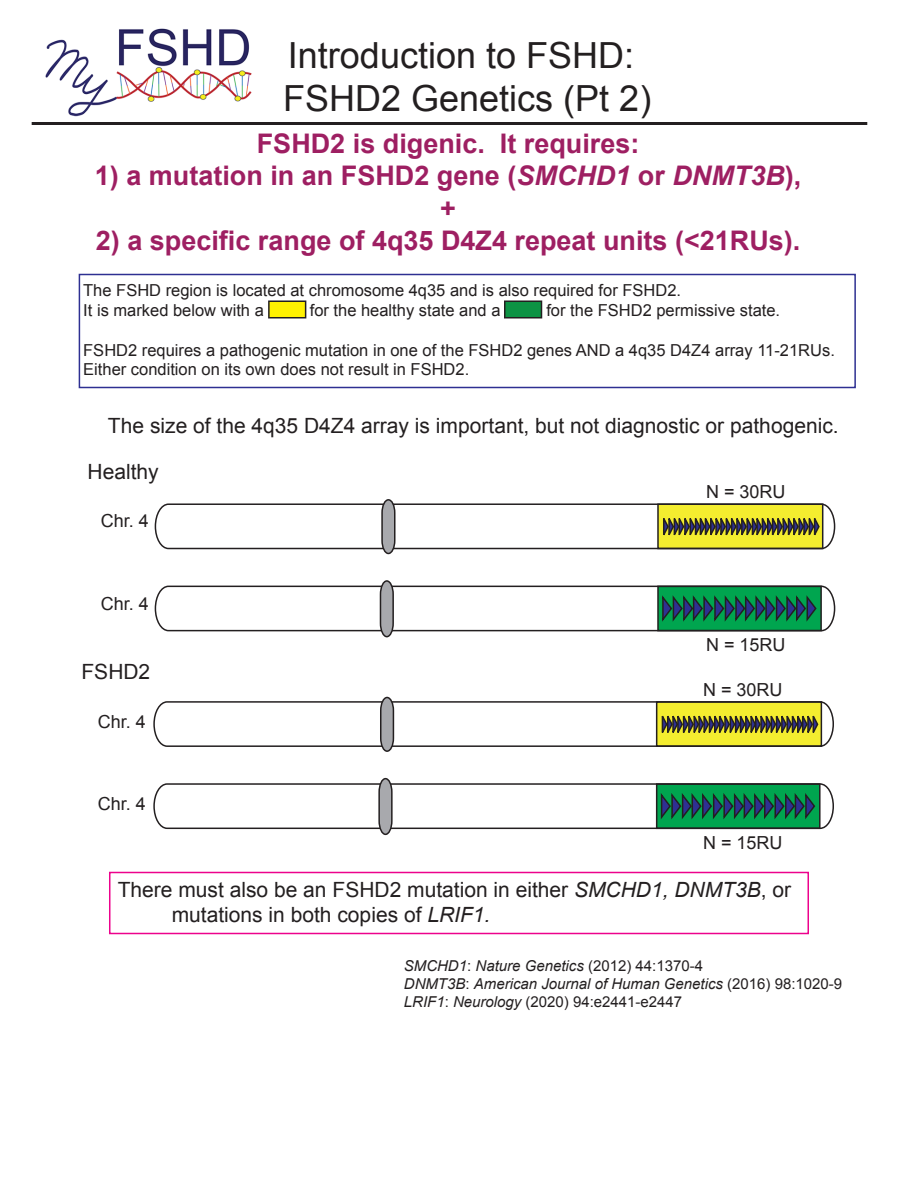
<style>
.page{position:relative;width:918px;height:1188px;background:#fff}
.page>*{position:absolute;margin:0;border:0;box-sizing:border-box;transform-origin:0 0}
.t1{font:36px/43.2px "Arial";color:#231f20}
.t2{font:700 27px/32.4px "Arial";color:#9e1f62;text-align:center}
.t3{font:21px/25.2px "Arial";color:#231f20}
.t4{font:18px "Arial";color:#231f20}
.t5{font:16.5px/19.8px "Arial";color:#231f20}
.t6{font:italic 15px/18px "Arial";color:#231f20}
.s1{font-style:italic}
.s2{font-style:normal}
</style>
<div class="page">
<img style="left:45px;top:28px;width:207px;height:89px">
<hr style="left:32px;top:122px;width:835px;height:3px;background:#231f20">
<div style="left:268px;top:300px;width:38px;height:18px;background:#fff101;border:2px solid #231f20"></div>
<div style="left:504px;top:300px;width:38px;height:18px;background:#0d9344;border:2px solid #231f20"></div>
<svg style="left:154px;top:499px;width:682px;height:56px"></svg>
<svg style="left:154px;top:580px;width:682px;height:58px"></svg>
<div style="left:79px;top:274px;width:777px;height:114px;border:2px solid #2e3092"></div>
<svg style="left:153px;top:696px;width:681px;height:56px"></svg>
<svg style="left:153px;top:777px;width:681px;height:59px"></svg>
<div style="left:109px;top:872px;width:700px;height:62px;border:2px solid #ed028c"></div>
<h1 class="t1" style="left:283px;top:34px;width:370px">Introduction to FSHD:<br>FSHD2 Genetics (Pt 2)</h1>
<h2 class="t2" style="left:257px;top:128px;width:384px">FSHD2 is digenic. It requires:</h2>
<h2 class="t2" style="left:95px;top:160px;width:708px">1) a mutation in an FSHD2 gene (<span class="s1">SMCHD1</span> or <span class="s1">DNMT3B</span>), +</h2>
<h2 class="t2" style="left:96px;top:225px;width:706px">2) a specific range of 4q35 D4Z4 repeat units (&lt;21RUs).</h2>
<p class="t5" style="left:83px;top:281px;width:599px">The FSHD region is located at chromosome 4q35 and is also required for FSHD2.<br>It is marked below with a</p>
<p class="t5" style="left:310px;top:301px;width:192px">for the healthy state and a</p>
<p class="t5" style="left:546px;top:301px;width:235px">for the FSHD2 permissive state.</p>
<p class="t5" style="left:83px;top:340px;width:753px">FSHD2 requires a pathogenic mutation in one of the FSHD2 genes AND a 4q35 D4Z4 array 11-21RUs.<br>Either condition on its own does not result in FSHD2.</p>
<p class="t3" style="left:108px;top:414px;width:732px">The size of the 4q35 D4Z4 array is important, but not diagnostic or pathogenic.</p>
<p class="t3" style="left:88px;top:459px;width:73px">Healthy</p>
<p class="t4" style="left:101px;top:509px;width:50px">Chr. 4</p>
<p class="t4" style="left:101px;top:592px;width:50px">Chr. 4</p>
<p class="t3" style="left:82px;top:659px;width:70px">FSHD2</p>
<p class="t4" style="left:98px;top:710px;width:50px">Chr. 4</p>
<p class="t4" style="left:98px;top:792px;width:50px">Chr. 4</p>
<p class="t4" style="left:706px;top:480px;width:81px">N = 30RU</p>
<p class="t4" style="left:706px;top:633px;width:81px">N = 15RU</p>
<p class="t4" style="left:703px;top:678px;width:81px">N = 30RU</p>
<p class="t4" style="left:703px;top:831px;width:81px">N = 15RU</p>
<p class="t3" style="left:172px;top:877px;width:621px;text-indent:-54px">There must also be an FSHD2 mutation in either <span class="s1">SMCHD1, DNMT3B</span>, or mutations in both copies of <span class="s1">LRIF1.</span></p>
<p class="t6" style="left:404px;top:956px;width:440px">SMCHD1<span class="s2">:</span> Nature Genetics <span class="s2">(2012) 44:1370-4<br></span>DNMT3B<span class="s2">:</span> American Journal of Human Genetics <span class="s2">(2016) 98:1020-9<br></span>LRIF1<span class="s2">:</span> Neurology <span class="s2">(2020) 94:e2441-e2447</span></p>
</div>
